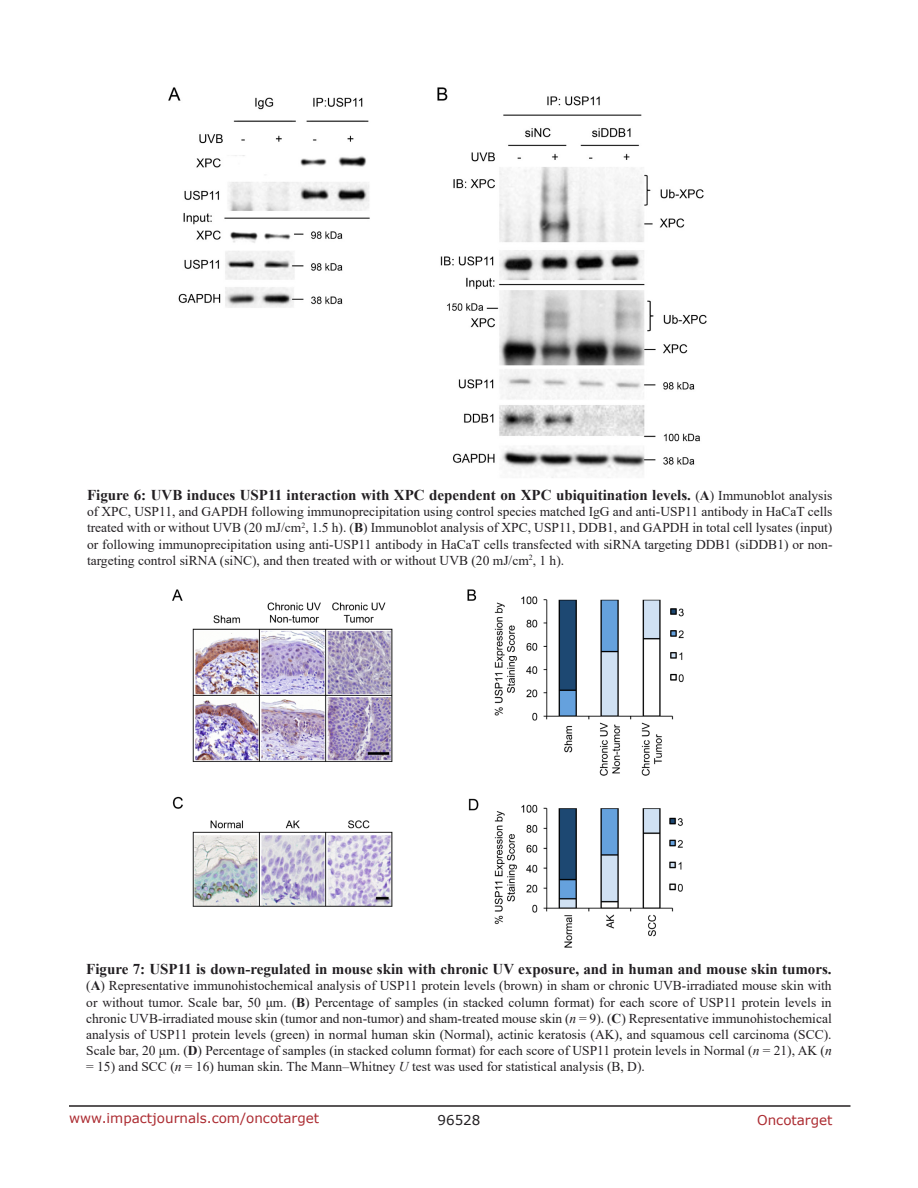
<style>
.page{position:relative;width:918px;height:1188px;background:#fff}
.page>*{position:absolute;margin:0;border:0;box-sizing:border-box;transform-origin:0 0}
.FigureText{font:700 15px "Times New Roman";color:#221f22}
.FigureText-2{font:13.5px/16.2px "Times New Roman";color:#221f22;text-align:justify}
.t1{font:13.5px "Verdana";color:#ac2b31}
.t2{font:13.5px "Verdana";color:#221f22}
.s1{font-weight:400;font-size:13.5px}
.s2{font-size:13.5px}
.s3{font-weight:700}
.s4{font-style:italic}
</style>
<div class="page">
<hr style="left:69px;top:1105px;width:781px;height:2px;background:#231f20">
<img style="left:172px;top:589px;width:512px;height:359px">
<img style="left:168px;top:87px;width:539px;height:391px">
<p class="FigureText" style="left:87px;top:484px;width:747px">Figure 6: UVB induces USP11 interaction with XPC dependent on XPC ubiquitination levels. <span class="s1">(</span><span class="s2">A</span><span class="s1">) Immunoblot analysis</span></p>
<p class="FigureText-2" style="left:87px;top:503px;width:747px">of XPC, USP11, and GAPDH following immunoprecipitation using control species matched IgG and anti-USP11 antibody in HaCaT cells treated with or without UVB (20 mJ/cm<sup>2</sup>, 1.5 h). (<span class="s3">B</span>) Immunoblot analysis of XPC, USP11, DDB1, and GAPDH in total cell lysates (input) or following immunoprecipitation using anti-USP11 antibody in HaCaT cells transfected with siRNA targeting DDB1 (siDDB1) or non&shy;targeting control siRNA (siNC), and then treated with or without UVB (20 mJ/cm<sup>2</sup>, 1 h).</p>
<p class="FigureText" style="left:86px;top:958px;width:747px">Figure 7: USP11 is down-regulated in mouse skin with chronic UV exposure, and in human and mouse skin tumors.</p>
<p class="FigureText-2" style="left:86px;top:977px;width:747px">(<span class="s3">A</span>) Representative immunohistochemical analysis of USP11 protein levels (brown) in sham or chronic UVB-irradiated mouse skin with or without tumor. Scale bar, 50 μm. (<span class="s3">B</span>) Percentage of samples (in stacked column format) for each score of USP11 protein levels in chronic UVB-irradiated mouse skin (tumor and non-tumor) and sham-treated mouse skin (<span class="s4">n</span> = 9). (<span class="s3">C</span>) Representative immunohistochemical analysis of USP11 protein levels (green) in normal human skin (Normal), actinic keratosis (AK), and squamous cell carcinoma (SCC).<br>Scale bar, 20 μm. (<span class="s3">D</span>) Percentage of samples (in stacked column format) for each score of USP11 protein levels in Normal (<span class="s4">n</span> = 21), AK (<span class="s4">n </span>= 15) and SCC (<span class="s4">n</span> = 16) human skin. The Mann–Whitney <span class="s4">U</span> test was used for statistical analysis (B, D).</p>
<p class="t1" style="left:69px;top:1109px;width:252px">www.impactjournals.com/oncotarget</p>
<p class="t2" style="left:438px;top:1111px;width:44px">96528</p>
<p class="t1" style="left:757px;top:1111px;width:77px">Oncotarget</p>
</div>
